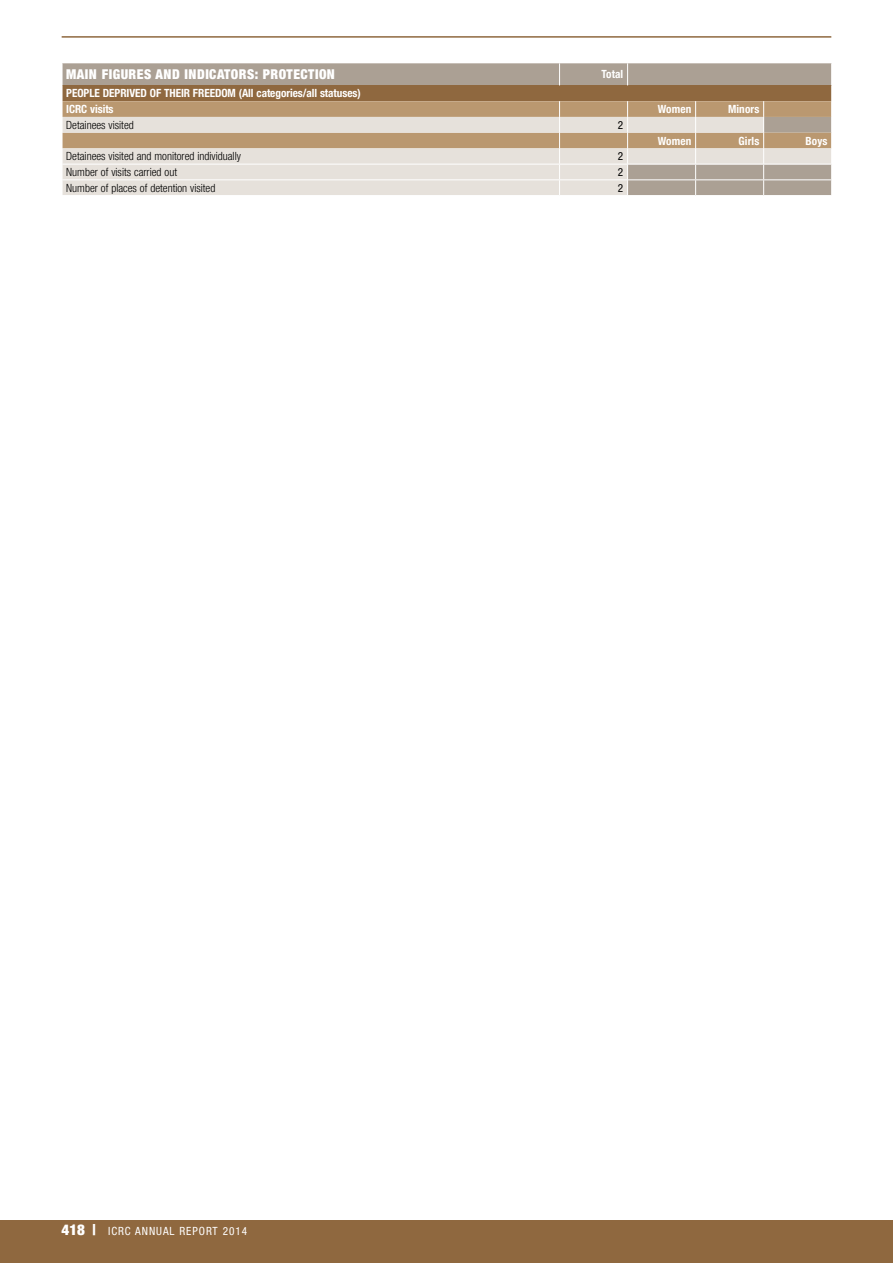
<style>
.page{position:relative;width:893px;height:1263px;background:#fff}
.page>*{position:absolute;margin:0;border:0;box-sizing:border-box;transform-origin:0 0}
.t1{font:900 condensed 13.5px "Helvetica Neue LT Std";letter-spacing:.035em;color:#fff}
.t2{font:300 condensed 11.25px "Helvetica Neue LT Std";color:#000}
.t3{font:700 condensed 11.25px/15.8px "Helvetica Neue LT Std";letter-spacing:-.005em;color:#fff}
.t4{font:condensed 11.25px "Helvetica Neue LT Std";letter-spacing:.085em;color:#fff}
.t5{font:condensed 11.25px "Helvetica Neue LT Std";color:#000}
.s1{font-weight:900;font-size:15px}
</style>
<div class="page">
<div style="left:0;top:1220px;width:893px;height:43px;background:#8f683f"></div>
<hr style="left:62px;top:36px;width:769px;height:2px;background:#8f683f">
<svg style="left:62px;top:63px;width:770px;height:132px;background:#c4b3a0"></svg>
<p class="t1" style="left:66px;top:66px;width:270px">MAIN FIGURES AND INDICATORS: PROTECTION</p>
<p class="t3" style="left:601px;top:66px;width:23px">Total</p>
<p class="t3" style="left:66px;top:85px;width:296px">PEOPLE DEPRIVED OF THEIR FREEDOM (All categories/all statuses)<br>ICRC visits</p>
<p class="t2" style="left:66px;top:118px;width:69px">Detainees visited</p>
<p class="t5" style="left:618px;top:118px;width:7px">2</p>
<p class="t2" style="left:66px;top:150px;width:176px">Detainees visited and monitored individually</p>
<p class="t5" style="left:618px;top:150px;width:7px">2</p>
<p class="t2" style="left:66px;top:166px;width:112px">Number of visits carried out</p>
<p class="t5" style="left:618px;top:165px;width:7px">2</p>
<p class="t2" style="left:66px;top:181px;width:151px">Number of places of detention visited</p>
<p class="t5" style="left:618px;top:181px;width:7px">2</p>
<p class="t3" style="left:658px;top:101px;width:35px">Women</p>
<p class="t3" style="left:728px;top:101px;width:33px">Minors</p>
<p class="t3" style="left:658px;top:132px;width:35px">Women</p>
<p class="t3" style="left:738px;top:132px;width:22px">Girls</p>
<p class="t3" style="left:805px;top:132px;width:23px">Boys</p>
<p class="t4" style="left:62px;top:1225px;width:187px"><span class="s1">418 |</span> ICRC ANNUAL REPORT 2014</p>
</div>
